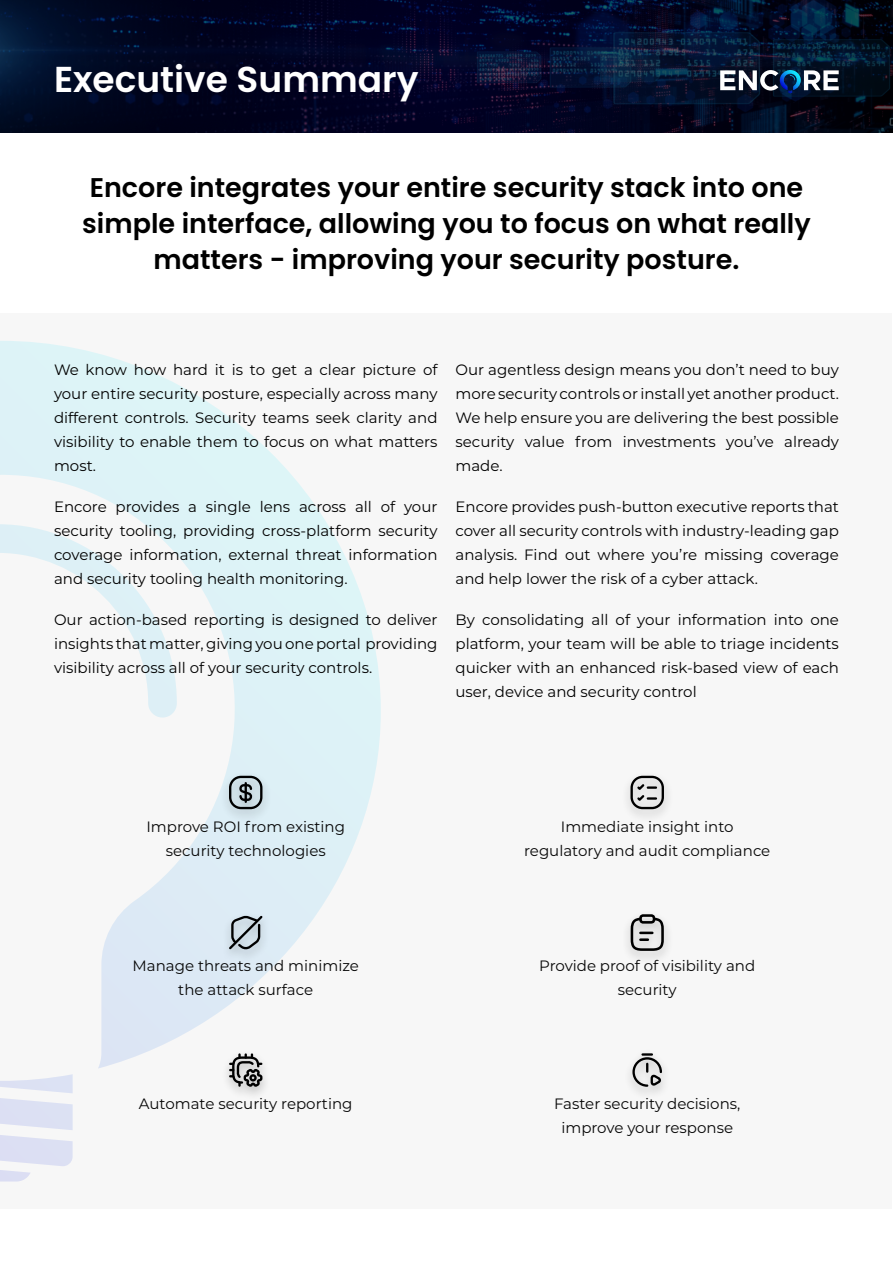
<style>
.page{position:relative;width:893px;height:1263px;background:#fff}
.page>*{position:absolute;margin:0;border:0;box-sizing:border-box;transform-origin:0 0}
.t1{font:600 36px "Poppins";color:#fff}
.t2{font:600 27px/36px "Poppins";color:#000;text-align:center}
.t3{font:15px/24px "Montserrat";color:#000;text-align:justify}
.t4{font:15px/24px "Montserrat";color:#070707;text-align:center}
</style>
<div class="page">
<svg style="left:0;top:0;width:893px;height:132px;background:#020a26"></svg>
<svg style="left:720px;top:70px;width:119px;height:23px"></svg>
<div style="left:1px;top:313px;width:891px;height:896px;background:#f7f7f7"></div>
<svg style="left:0;top:341px;width:381px;height:840px"></svg>
<div style="left:220px;top:771px;width:52px;height:51px;background:#070707;opacity:.3"></div>
<svg style="left:238px;top:783px;width:15px;height:19px"></svg>
<div style="left:229px;top:776px;width:33px;height:33px;border:2px solid #000;border-radius:11px"></div>
<div style="left:221px;top:911px;width:49px;height:51px;background:#070707;opacity:.3"></div>
<svg style="left:227px;top:914px;width:37px;height:37px"></svg>
<div style="left:221px;top:1049px;width:50px;height:50px;background:#070707;opacity:.3"></div>
<svg style="left:230px;top:1054px;width:34px;height:34px"></svg>
<div style="left:621px;top:771px;width:52px;height:51px;background:#070707;opacity:.3"></div>
<svg style="left:635px;top:782px;width:21px;height:21px"></svg>
<div style="left:630px;top:776px;width:34px;height:33px;border:2px solid #000;border-radius:11px"></div>
<div style="left:621px;top:910px;width:52px;height:54px;background:#070707;opacity:.3"></div>
<div style="left:639px;top:914px;width:16px;height:10px;border:3px solid #000;border-radius:3px"></div>
<svg style="left:629px;top:916px;width:36px;height:35px"></svg>
<svg style="left:631px;top:1053px;width:32px;height:35px"></svg>
<h1 class="t1" style="left:54px;top:58px;width:366px">Executive Summary</h1>
<h2 class="t2" style="left:82px;top:169px;width:730px">Encore integrates your entire security stack into one simple interface, allowing you to focus on what really matters - improving your security posture.</h2>
<p class="t3" style="left:54px;top:357px;width:385px">We know how hard it is to get a clear picture of your entire security posture, especially across many different controls. Security teams seek clarity and visibility to enable them to focus on what matters most.</p>
<p class="t3" style="left:54px;top:494px;width:385px">Encore provides a single lens across all of your security tooling, providing cross-platform security coverage information, external threat information and security tooling health monitoring.</p>
<p class="t3" style="left:54px;top:607px;width:385px">Our action-based reporting is designed to deliver insights that matter, giving you one portal providing visibility across all of your security controls.</p>
<p class="t3" style="left:455px;top:357px;width:385px">Our agentless design means you don’t need to buy more security controls or install yet another product.<br>We help ensure you are delivering the best possible security value from investments you’ve already made.</p>
<p class="t3" style="left:455px;top:494px;width:385px">Encore provides push-button executive reports that cover all security controls with industry-leading gap analysis. Find out where you’re missing coverage and help lower the risk of a cyber attack.</p>
<p class="t3" style="left:455px;top:607px;width:385px">By consolidating all of your information into one platform, your team will be able to triage incidents quicker with an enhanced risk-based view of each user, device and security control</p>
<p class="t4" style="left:146px;top:814px;width:200px">Improve ROI from existing security technologies</p>
<p class="t4" style="left:524px;top:814px;width:248px">Immediate insight into regulatory and audit compliance</p>
<p class="t4" style="left:133px;top:953px;width:228px">Manage threats and minimize the attack surface</p>
<p class="t4" style="left:539px;top:953px;width:217px">Provide proof of visibility and security</p>
<p class="t4" style="left:139px;top:1091px;width:215px">Automate security reporting</p>
<p class="t4" style="left:554px;top:1091px;width:188px">Faster security decisions, improve your response</p>
</div>
